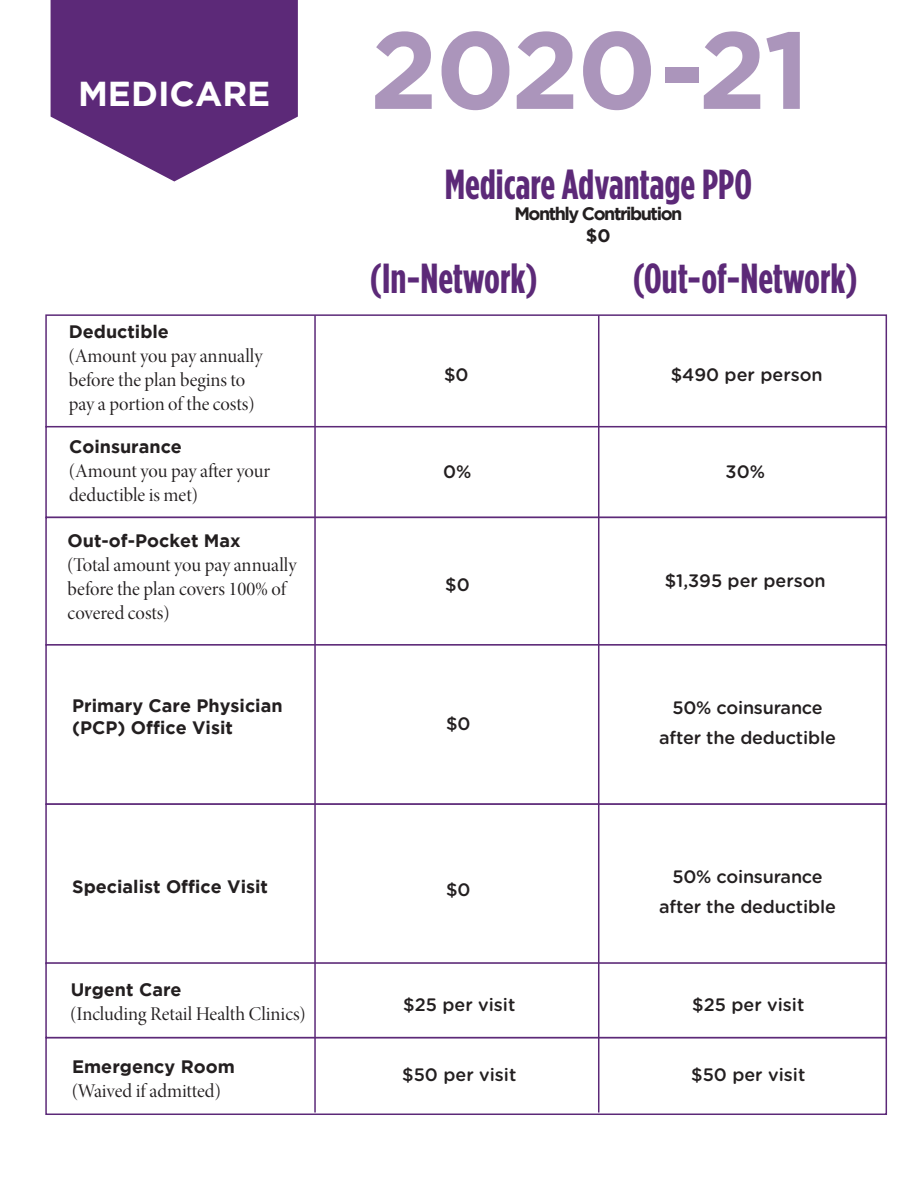
<style>
.page{position:relative;width:918px;height:1188px;background:#fff}
.page>*{position:absolute;margin:0;border:0;box-sizing:border-box;transform-origin:0 0}
.t1{font:700 109.2px "Gotham";letter-spacing:-.02em;color:#ab95bb}
.t2{font:700 42px "Gotham Condensed";color:#5c2978}
.t3{font:700 34.5px "Gotham";color:#fff}
.t4{font:19.5px/24px "Minion Pro Disp";letter-spacing:-.005em;color:#231f20}
.t5{font:500 18px/30.3px "Gotham Rounded";letter-spacing:-.01em;color:#231f20;text-align:center}
.t6{font:700 18px/21.6px "Gotham";color:#231f20}
.t7{font:700 18px/21.6px "Gotham";letter-spacing:-.08em;color:#231f20;text-align:center}
</style>
<div class="page">
<div style="left:45px;top:314px;width:842px;height:113px;background:#fff;border:2px solid #5c2978"></div>
<div style="left:45px;top:426px;width:842px;height:92px;background:#fff;border:2px solid #5c2978"></div>
<div style="left:45px;top:517px;width:842px;height:129px;background:#fff;border:2px solid #5c2978"></div>
<div style="left:45px;top:644px;width:842px;height:161px;background:#fff;border:2px solid #5c2978"></div>
<div style="left:45px;top:803px;width:842px;height:161px;background:#fff;border:2px solid #5c2978"></div>
<div style="left:45px;top:1037px;width:842px;height:78px;background:#fff;border:2px solid #5c2978"></div>
<div style="left:45px;top:962px;width:842px;height:76px;background:#fff;border:2px solid #5c2978"></div>
<hr style="left:314px;top:315px;width:2px;height:798px;background:#5c2978">
<hr style="left:598px;top:315px;width:1px;height:798px;background:#5c2978">
<svg style="left:51px;top:0;width:247px;height:181px;fill:#5c2978"></svg>
<h3 class="t3" style="left:78px;top:74px;width:194px">MEDICARE</h3>
<p class="t6" style="left:69px;top:321px;width:102px">Deductible</p>
<p class="t4" style="left:69px;top:344px;width:195px">(Amount you pay annually before the plan begins to pay a portion of the costs)</p>
<p class="t6" style="left:69px;top:435px;width:114px">Coinsurance</p>
<p class="t4" style="left:69px;top:459px;width:202px">(Amount you pay after your deductible is met)</p>
<p class="t6" style="left:68px;top:529px;width:175px">Out-of-Pocket Max</p>
<p class="t4" style="left:68px;top:553px;width:231px">(Total amount you pay annually before the plan covers 100% of covered costs)</p>
<p class="t6" style="left:72px;top:695px;width:212px">Primary Care Physician (PCP) Office Visit</p>
<p class="t6" style="left:72px;top:876px;width:197px">Specialist Office Visit</p>
<p class="t6" style="left:71px;top:978px;width:112px">Urgent Care</p>
<p class="t4" style="left:71px;top:1002px;width:236px">(Including Retail Health Clinics)</p>
<p class="t6" style="left:72px;top:1055px;width:164px">Emergency Room</p>
<p class="t4" style="left:72px;top:1079px;width:150px">(Waived if admitted)</p>
<h1 class="t1" style="left:370px;top:7px;width:442px">2020-21</h1>
<h2 class="t2" style="left:445px;top:159px;width:309px">Medicare Advantage PPO</h2>
<p class="t7" style="left:514px;top:203px;width:170px">Monthly Contribution $0</p>
<h2 class="t2" style="left:370px;top:254px;width:170px">(In-Network)</h2>
<h2 class="t2" style="left:632px;top:254px;width:227px">(Out-of-Network)</h2>
<p class="t5" style="left:444px;top:359px;width:26px">$0</p>
<p class="t5" style="left:671px;top:359px;width:154px">$490 per person</p>
<p class="t5" style="left:443px;top:456px;width:30px">0%</p>
<p class="t5" style="left:726px;top:456px;width:41px">30%</p>
<p class="t5" style="left:445px;top:569px;width:26px">$0</p>
<p class="t5" style="left:665px;top:565px;width:163px">$1,395 per person</p>
<p class="t5" style="left:446px;top:708px;width:26px">$0</p>
<p class="t5" style="left:446px;top:874px;width:26px">$0</p>
<p class="t5" style="left:659px;top:691px;width:178px">50% coinsurance after the deductible</p>
<p class="t5" style="left:659px;top:861px;width:178px">50% coinsurance after the deductible</p>
<p class="t5" style="left:403px;top:989px;width:114px">$25 per visit</p>
<p class="t5" style="left:692px;top:989px;width:114px">$25 per visit</p>
<p class="t5" style="left:402px;top:1059px;width:116px">$50 per visit</p>
<p class="t5" style="left:691px;top:1059px;width:116px">$50 per visit</p>
</div>
